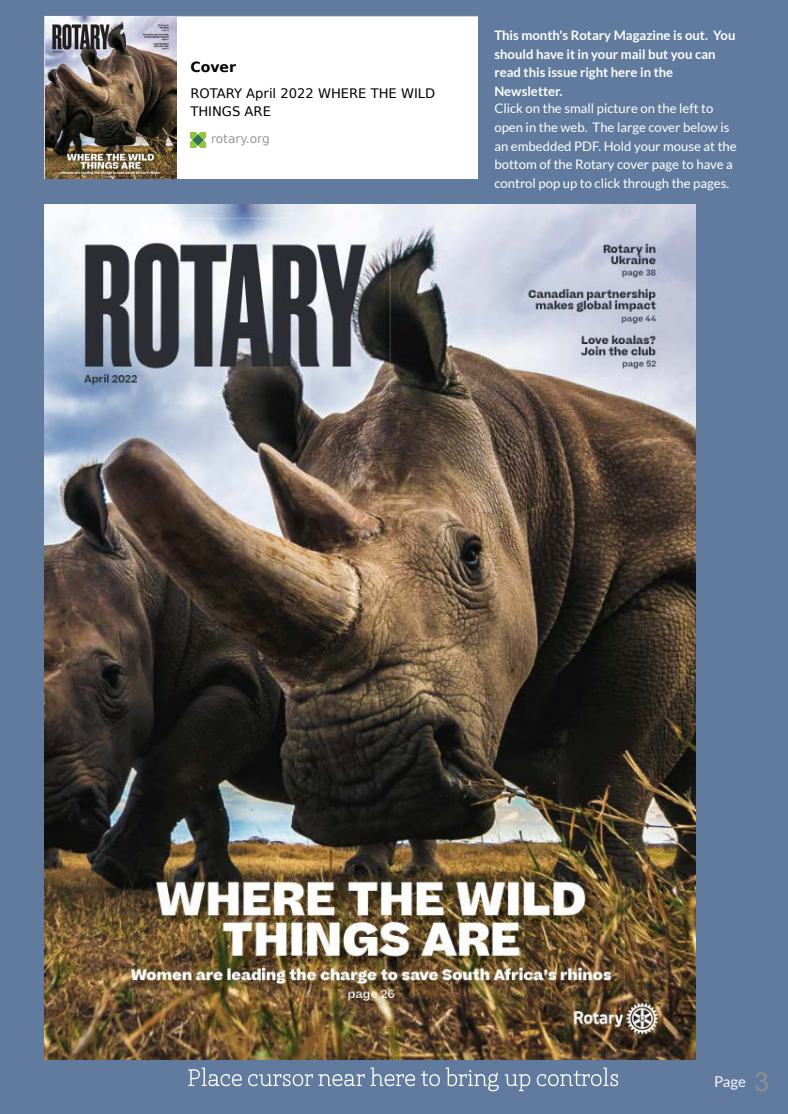
<style>
.page{position:relative;width:788px;height:1114px;background:#fff}
.page>*{position:absolute;margin:0;border:0;box-sizing:border-box;transform-origin:0 0}
.t1{font:26.25px "Arial";color:#8f8f8f}
.t2{font:15px "Lato";color:#f9f3ff}
.t3{font:700 14px "DejaVu Sans";color:#000}
.t4{font:13.12px/18.5px "Lato";color:#fff}
.t5{font:700 13.12px/18.5px "Lato";color:#fff}
.t6{font:13.12px/17.8px "DejaVu Sans";color:#000}
.t7{font:12.25px "DejaVu Sans";color:#999}
</style>
<div class="page">
<div style="left:0;top:0;width:788px;height:1113px;background:#607b9e"></div>
<div style="left:45px;top:17px;width:432px;height:161px;background:#fff"></div>
<img style="left:190px;top:132px;width:15px;height:15px">
<img style="left:45px;top:17px;width:131px;height:161px">
<img style="left:45px;top:205px;width:650px;height:854px">
<svg style="left:188px;top:1067px;width:430px;height:24px"></svg>
<p class="t3" style="left:190px;top:59px;width:47px">Cover</p>
<p class="t6" style="left:190px;top:85px;width:246px">ROTARY April 2022 WHERE THE WILD<br>THINGS ARE</p>
<p class="t7" style="left:211px;top:132px;width:60px">rotary.org</p>
<p class="t5" style="left:494px;top:26px;width:242px">This month's Rotary Magazine is out. You should have it in your mail but you can read this issue right here in the<br>Newsletter.</p>
<p class="t4" style="left:494px;top:99px;width:244px">Click on the small picture on the left to open in the web. The large cover below is an embedded PDF. Hold your mouse at the bottom of the Rotary cover page to have a control pop up to click through the pages.</p>
<p class="t2" style="left:714px;top:1072px;width:33px">Page</p>
<h1 class="t1" style="left:754px;top:1067px;width:16px">3</h1>
</div>
